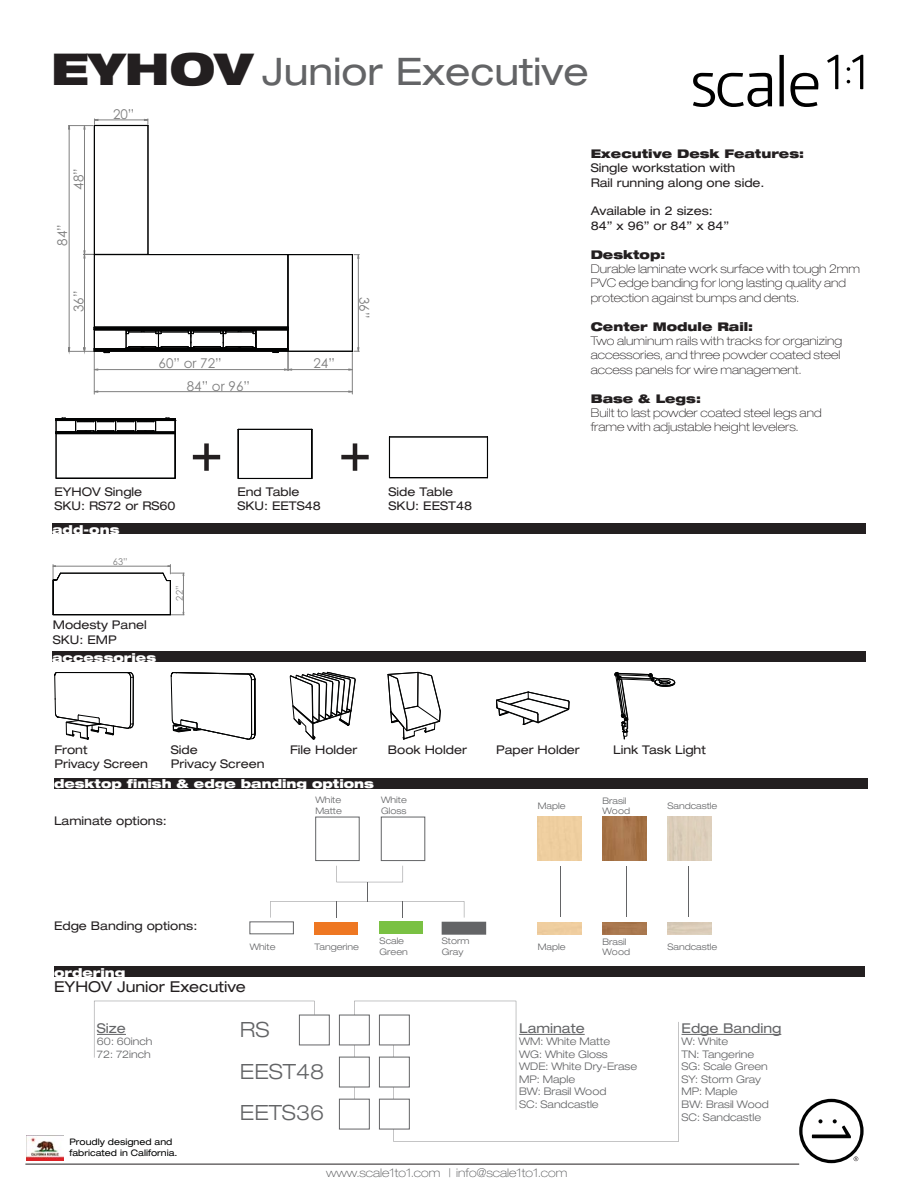
<style>
.page{position:relative;width:918px;height:1188px;background:#fff}
.page>*{position:absolute;margin:0;border:0;box-sizing:border-box;transform-origin:0 0}
.t1{font:expanded 54px "Helvetica Neue LT Std";color:#231f20}
.t2{font:900 expanded 43.95px "Helvetica Neue LT Std";color:#231f20}
.t3{font:expanded 38.1px "Helvetica Neue LT Std";color:#636466}
.t4{font:300 expanded 21px/41.4px "Helvetica Neue LT Std";color:#636466}
.t5{font:expanded 15px "Helvetica Neue LT Std";color:#231f20}
.t6{font:13.5px "Century Gothic";color:#808080}
.t7{font:expanded 13.5px "Helvetica Neue LT Std";color:#636466}
.t8{font:100 expanded 12px/14.4px "Helvetica Neue LT Std";color:#231f20}
.t9{font:expanded 12px/14.4px "Helvetica Neue LT Std";color:#231f20}
.t10{font:900 expanded 12px "Helvetica Neue LT Std";color:#fff}
.t11{font:900 expanded 12px "Helvetica Neue LT Std";color:#231f20}
.t12{font:100 expanded 12px "Helvetica Neue LT Std";color:#58595b}
.t13{font:300 expanded 10.5px/12.6px "Helvetica Neue LT Std";color:#636466}
.t14{font:9.3px "Century Gothic";color:#808080}
.t15{font:300 expanded 9px/10.8px "Helvetica Neue LT Std";color:#636466}
.t16{font:expanded 9px/10.5px "Helvetica Neue LT Std";color:#010202}
</style>
<div class="page">
<hr style="left:94px;top:391px;width:258px;height:1px;background:#808080">
<hr style="left:94px;top:328px;width:1px;height:66px;background:#808080">
<hr style="left:352px;top:353px;width:1px;height:41px;background:#808080">
<svg style="left:68px;top:119px;width:291px;height:252px"></svg>
<div style="left:54px;top:778px;width:814px;height:10px;background:#231f20"></div>
<div style="left:250px;top:922px;width:44px;height:12px;border:1px solid #636466"></div>
<div style="left:315px;top:922px;width:43px;height:12px;background:#e72"></div>
<div style="left:442px;top:922px;width:44px;height:12px;background:#636466"></div>
<div style="left:380px;top:922px;width:43px;height:12px;background:#7ac143"></div>
<div style="left:54px;top:966px;width:811px;height:11px;background:#231f20"></div>
<hr style="left:682px;top:1034px;width:99px;height:1px;background:#636466">
<img style="left:603px;top:817px;width:43px;height:43px">
<div style="left:668px;top:817px;width:43px;height:43px;background:#ddcfbb"></div>
<img style="left:603px;top:922px;width:43px;height:12px">
<hr style="left:626px;top:866px;width:1px;height:51px;background:#636466">
<hr style="left:560px;top:866px;width:1px;height:51px;background:#636466">
<hr style="left:688px;top:866px;width:1px;height:51px;background:#636466">
<div style="left:315px;top:817px;width:44px;height:44px;border:1px solid #636466"></div>
<div style="left:381px;top:817px;width:44px;height:44px;border:1px solid #636466"></div>
<svg style="left:270px;top:866px;width:194px;height:52px"></svg>
<div style="left:52px;top:651px;width:814px;height:11px;background:#231f20"></div>
<div style="left:238px;top:429px;width:1px;height:50px;border:1px solid #010202"></div>
<div style="left:238px;top:478px;width:74px;height:1px;border:1px solid #010202"></div>
<div style="left:312px;top:429px;width:1px;height:50px;border:1px solid #010202"></div>
<svg style="left:238px;top:429px;width:75px;height:1px"></svg>
<svg style="left:54px;top:672px;width:80px;height:68px"></svg>
<svg style="left:171px;top:672px;width:85px;height:68px"></svg>
<svg style="left:290px;top:671px;width:66px;height:118px"></svg>
<svg style="left:496px;top:692px;width:74px;height:33px"></svg>
<svg style="left:387px;top:671px;width:54px;height:69px"></svg>
<svg style="left:614px;top:672px;width:62px;height:68px"></svg>
<div style="left:52px;top:523px;width:814px;height:11px;background:#231f20"></div>
<svg style="left:53px;top:564px;width:131px;height:52px"></svg>
<div style="left:389px;top:437px;width:1px;height:41px;border:1px solid #010202"></div>
<div style="left:389px;top:477px;width:99px;height:1px;border:1px solid #010202"></div>
<div style="left:487px;top:437px;width:1px;height:41px;border:1px solid #010202"></div>
<hr style="left:390px;top:437px;width:97px;height:1px;background:#010202">
<svg style="left:94px;top:1001px;width:221px;height:57px"></svg>
<svg style="left:354px;top:1001px;width:325px;height:140px"></svg>
<div style="left:299px;top:1015px;width:30px;height:30px;background:#fff"></div>
<div style="left:299px;top:1015px;width:31px;height:30px;border:1px solid #636466"></div>
<div style="left:339px;top:1015px;width:30px;height:30px;background:#fff"></div>
<div style="left:339px;top:1015px;width:31px;height:30px;border:1px solid #636466"></div>
<div style="left:379px;top:1015px;width:30px;height:30px;background:#fff"></div>
<div style="left:379px;top:1015px;width:31px;height:30px;border:1px solid #636466"></div>
<div style="left:339px;top:1057px;width:30px;height:30px;background:#fff"></div>
<div style="left:339px;top:1057px;width:31px;height:30px;border:1px solid #636466"></div>
<div style="left:379px;top:1057px;width:30px;height:30px;background:#fff"></div>
<div style="left:379px;top:1057px;width:31px;height:30px;border:1px solid #636466"></div>
<div style="left:339px;top:1099px;width:30px;height:30px;background:#fff"></div>
<div style="left:339px;top:1099px;width:31px;height:30px;border:1px solid #636466"></div>
<div style="left:379px;top:1099px;width:30px;height:30px;background:#fff"></div>
<div style="left:379px;top:1099px;width:31px;height:30px;border:1px solid #636466"></div>
<svg style="left:56px;top:418px;width:120px;height:61px"></svg>
<svg style="left:693px;top:55px;width:170px;height:52px"></svg>
<svg style="left:799px;top:1099px;width:65px;height:64px"></svg>
<img style="left:26px;top:1135px;width:37px;height:25px">
<hr style="left:25px;top:1164px;width:774px;height:1px;background:#231f20">
<h2 class="t2" style="left:51px;top:54px;width:203px">EYHOV</h2>
<h3 class="t3" style="left:262px;top:57px;width:328px">Junior Executive</h3>
<p class="t6" style="left:113px;top:106px;width:23px">20”</p>
<p class="t6" style="left:71px;top:190px;width:23px;rotate:-90deg">48”</p>
<p class="t6" style="left:55px;top:246px;width:23px;rotate:-90deg">84”</p>
<p class="t6" style="left:71px;top:312px;width:23px;rotate:-90deg">36”</p>
<p class="t6" style="left:159px;top:356px;width:65px">60” or 72”</p>
<p class="t6" style="left:313px;top:356px;width:23px">24”</p>
<p class="t6" style="left:187px;top:378px;width:65px">84” or 96”</p>
<p class="t6" style="left:372px;top:297px;width:23px;rotate:90deg">36”</p>
<p class="t9" style="left:54px;top:485px;width:123px">EYHOV Single<br>SKU: RS72 or RS60</p>
<p class="t10" style="left:52px;top:525px;width:69px">add-ons</p>
<p class="t14" style="left:113px;top:557px;width:16px">63”</p>
<p class="t9" style="left:53px;top:619px;width:96px">Modesty Panel<br>SKU: EMP</p>
<p class="t10" style="left:52px;top:653px;width:105px">accessories</p>
<p class="t14" style="left:174px;top:601px;width:16px;rotate:-90deg">22”</p>
<h1 class="t1" style="left:190px;top:432px;width:34px">+</h1>
<h1 class="t1" style="left:339px;top:432px;width:34px">+</h1>
<p class="t9" style="left:237px;top:485px;width:85px">End Table<br>SKU: EETS48</p>
<p class="t9" style="left:389px;top:485px;width:85px">Side Table<br>SKU: EEST48</p>
<p class="t11" style="left:591px;top:149px;width:215px">Executive Desk Features:</p>
<p class="t9" style="left:591px;top:162px;width:175px">Single workstation with<br>Rail running along one side.</p>
<p class="t9" style="left:591px;top:205px;width:140px">Available in 2 sizes:<br>84” x 96” or 84” x 84”</p>
<p class="t11" style="left:591px;top:250px;width:76px">Desktop:</p>
<p class="t8" style="left:591px;top:263px;width:271px">Durable laminate work surface with tough 2mm<br>PVC edge banding for long lasting quality and protection against bumps and dents.</p>
<p class="t11" style="left:591px;top:322px;width:164px">Center Module Rail:</p>
<p class="t8" style="left:591px;top:335px;width:253px">Two aluminum rails with tracks for organizing accessories, and three powder coated steel access panels for wire management.</p>
<p class="t11" style="left:591px;top:394px;width:112px">Base &amp; Legs:</p>
<p class="t8" style="left:591px;top:407px;width:232px">Built to last powder coated steel legs and frame with adjustable height levelers.</p>
<p class="t9" style="left:54px;top:743px;width:95px">Front<br>Privacy Screen</p>
<p class="t9" style="left:171px;top:743px;width:95px">Side<br>Privacy Screen</p>
<p class="t9" style="left:290px;top:743px;width:69px">File Holder</p>
<p class="t9" style="left:388px;top:743px;width:81px">Book Holder</p>
<p class="t9" style="left:496px;top:743px;width:85px">Paper Holder</p>
<p class="t9" style="left:613px;top:743px;width:94px">Link Task Light</p>
<p class="t10" style="left:54px;top:780px;width:322px">desktop finish &amp; edge banding options</p>
<p class="t9" style="left:54px;top:815px;width:114px">Laminate options:</p>
<p class="t15" style="left:315px;top:795px;width:28px">White<br>Matte</p>
<p class="t15" style="left:381px;top:795px;width:27px">White<br>Gloss</p>
<p class="t9" style="left:54px;top:919px;width:145px">Edge Banding options:</p>
<p class="t15" style="left:380px;top:936px;width:30px">Scale<br>Green</p>
<p class="t15" style="left:250px;top:942px;width:27px">White</p>
<p class="t15" style="left:315px;top:942px;width:46px">Tangerine</p>
<p class="t15" style="left:442px;top:936px;width:29px">Storm<br>Gray</p>
<p class="t10" style="left:54px;top:968px;width:73px">ordering</p>
<p class="t5" style="left:54px;top:981px;width:193px">EYHOV Junior Executive</p>
<p class="t15" style="left:538px;top:801px;width:29px">Maple</p>
<p class="t15" style="left:603px;top:796px;width:29px">Brasil<br>Wood</p>
<p class="t15" style="left:668px;top:801px;width:51px">Sandcastle</p>
<p class="t15" style="left:538px;top:942px;width:29px">Maple</p>
<p class="t15" style="left:603px;top:937px;width:29px">Brasil<br>Wood</p>
<p class="t15" style="left:668px;top:942px;width:51px">Sandcastle</p>
<p class="t7" style="left:97px;top:1023px;width:31px">Size</p>
<p class="t13" style="left:97px;top:1036px;width:57px">60: 60inch<br>72: 72inch</p>
<p class="t16" style="left:69px;top:1138px;width:110px">Proudly designed and fabricated in California.</p>
<h3 class="t4" style="left:240px;top:1011px;width:31px">RS</h3>
<p class="t7" style="left:519px;top:1023px;width:67px">Laminate</p>
<p class="t13" style="left:519px;top:1036px;width:120px">WM: White Matte<br>WG: White Gloss<br>WDE: White Dry-Erase<br>MP: Maple<br>BW: Brasil Wood<br>SC: Sandcastle</p>
<h3 class="t4" style="left:240px;top:1053px;width:86px">EEST48<br>EETS36</h3>
<p class="t12" style="left:326px;top:1168px;width:243px">www.scale1to1.com | info@scale1to1.com</p>
<p class="t7" style="left:682px;top:1023px;width:101px">Edge Banding</p>
<p class="t13" style="left:682px;top:1036px;width:89px">W: White<br>TN: Tangerine<br>SG: Scale Green<br>SY: Storm Gray<br>MP: Maple<br>BW: Brasil Wood<br>SC: Sandcastle</p>
</div>
